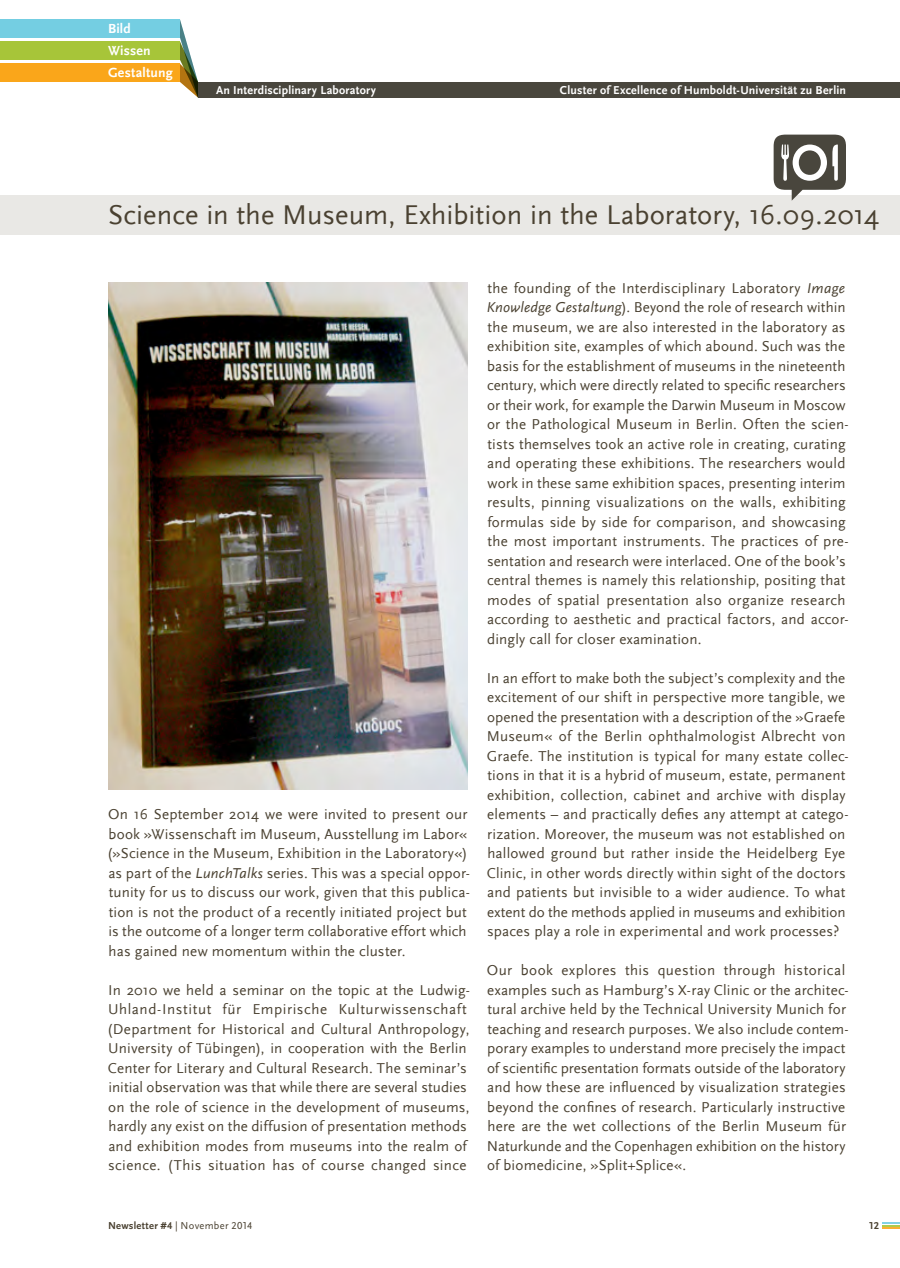
<style>
.page{position:relative;width:900px;height:1268px;background:#fff}
.page>*{position:absolute;margin:0;border:0;box-sizing:border-box;transform-origin:0 0}
.t1{font:28.5px "Scala Sans";color:#4a4131}
.t2{font:15px/19.5px "Scala Sans";letter-spacing:.01em;color:#4a4131}
.t3{font:700 13.8px "Scala Sans";letter-spacing:.015em;color:#fff}
.t4{font:700 12px "Scala Sans";letter-spacing:.02em;color:#fff}
.t5{font:10.5px "Scala Sans Regular LF";letter-spacing:.025em;color:#4a4131}
.t6{font:10.5px "Scala Sans Bold LF";color:#4a4131}
.s1{font-style:italic}
.s2{font-family:"Scala Sans Bold LF"}
</style>
<div class="page">
<svg style="left:180px;top:20px;width:18px;height:78px"></svg>
<div style="left:0;top:20px;width:180px;height:18px;background:#74cee2"></div>
<div style="left:0;top:42px;width:180px;height:18px;background:#a7c539"></div>
<div style="left:0;top:64px;width:180px;height:18px;background:#faa61a"></div>
<div style="left:198px;top:82px;width:702px;height:16px;background:#49463d"></div>
<svg style="left:882px;top:1222px;width:18px;height:6px"></svg>
<div style="left:0;top:195px;width:900px;height:39px;background:#e6e4e1"></div>
<svg style="left:774px;top:135px;width:72px;height:66px"></svg>
<img style="left:108px;top:282px;width:360px;height:507px">
<p class="t3" style="left:108px;top:21px;width:24px">Bild</p>
<p class="t3" style="left:108px;top:43px;width:44px">Wissen</p>
<p class="t3" style="left:108px;top:66px;width:66px">Gestaltung</p>
<p class="t4" style="left:216px;top:83px;width:161px">An Interdisciplinary Laboratory</p>
<p class="t4" style="left:560px;top:83px;width:288px">Cluster of Excellence of Humboldt-Universität zu Berlin</p>
<h1 class="t1" style="left:108px;top:199px;width:773px">Science in the Museum, Exhibition in the Laboratory, 16.09.2014</h1>
<p class="t2" style="left:107px;top:805px;width:364px">On 16 September 2014 we were invited to present our book »Wissenschaft im Museum, Ausstellung im Labor« (»Science in the Museum, Exhibition in the Laboratory«) as part of the <span class="s1">LunchTalks</span> series. This was a special oppor&shy;tunity for us to discuss our work, given that this publica&shy;tion is not the product of a recently initiated project but is the outcome of a longer term collaborative effort which has gained new momentum within the cluster.</p>
<p class="t2" style="left:107px;top:980px;width:364px">In 2010 we held a seminar on the topic at the Ludwig-Uhland-Institut für Empirische Kulturwissenschaft (Department for Historical and Cultural Anthropology, University of Tübingen), in cooperation with the Berlin Center for Literary and Cultural Research. The seminar’s initial observation was that while there are several studies on the role of science in the development of museums, hardly any exist on the diffusion of presentation methods and exhibition modes from museums into the realm of science. (This situation has of course changed since</p>
<p class="t2" style="left:486px;top:278px;width:364px">the founding of the Interdisciplinary Laboratory <span class="s1">Image Knowledge Gestaltung</span>). Beyond the role of research within the museum, we are also interested in the laboratory as exhibition site, examples of which abound. Such was the basis for the establishment of museums in the nineteenth century, which were directly related to specific researchers or their work, for example the Darwin Museum in Moscow or the Pathological Museum in Berlin. Often the scien&shy;tists themselves took an active role in creating, curating and operating these exhibitions. The researchers would work in these same exhibition spaces, presenting interim results, pinning visualizations on the walls, exhibiting formulas side by side for comparison, and showcasing the most important instruments. The practices of pre&shy;sentation and research were interlaced. One of the book’s central themes is namely this relationship, positing that modes of spatial presentation also organize research according to aesthetic and practical factors, and accor&shy;dingly call for closer examination.</p>
<p class="t2" style="left:487px;top:668px;width:364px">In an effort to make both the subject’s complexity and the excitement of our shift in perspective more tangible, we opened the presentation with a description of the »Graefe Museum« of the Berlin ophthalmologist Albrecht von Graefe. The institution is typical for many estate collec&shy;tions in that it is a hybrid of museum, estate, permanent exhibition, collection, cabinet and archive with display elements – and practically defies any attempt at catego&shy;rization. Moreover, the museum was not established on hallowed ground but rather inside the Heidelberg Eye Clinic, in other words directly within sight of the doctors and patients but invisible to a wider audience. To what extent do the methods applied in museums and exhibition spaces play a role in experimental and work processes?</p>
<p class="t2" style="left:487px;top:961px;width:364px">Our book explores this question through historical examples such as Hamburg’s X-ray Clinic or the architec&shy;tural archive held by the Technical University Munich for teaching and research purposes. We also include contem&shy;porary examples to understand more precisely the impact of scientific presentation formats outside of the laboratory and how these are influenced by visualization strategies beyond the confines of research. Particularly instructive here are the wet collections of the Berlin Museum für Naturkunde and the Copenhagen exhibition on the history of biomedicine, »Split+Splice«.</p>
<p class="t5" style="left:108px;top:1219px;width:146px"><span class="s2">Newsletter #4</span> | November 2014</p>
<p class="t6" style="left:869px;top:1219px;width:12px">12</p>
</div>
